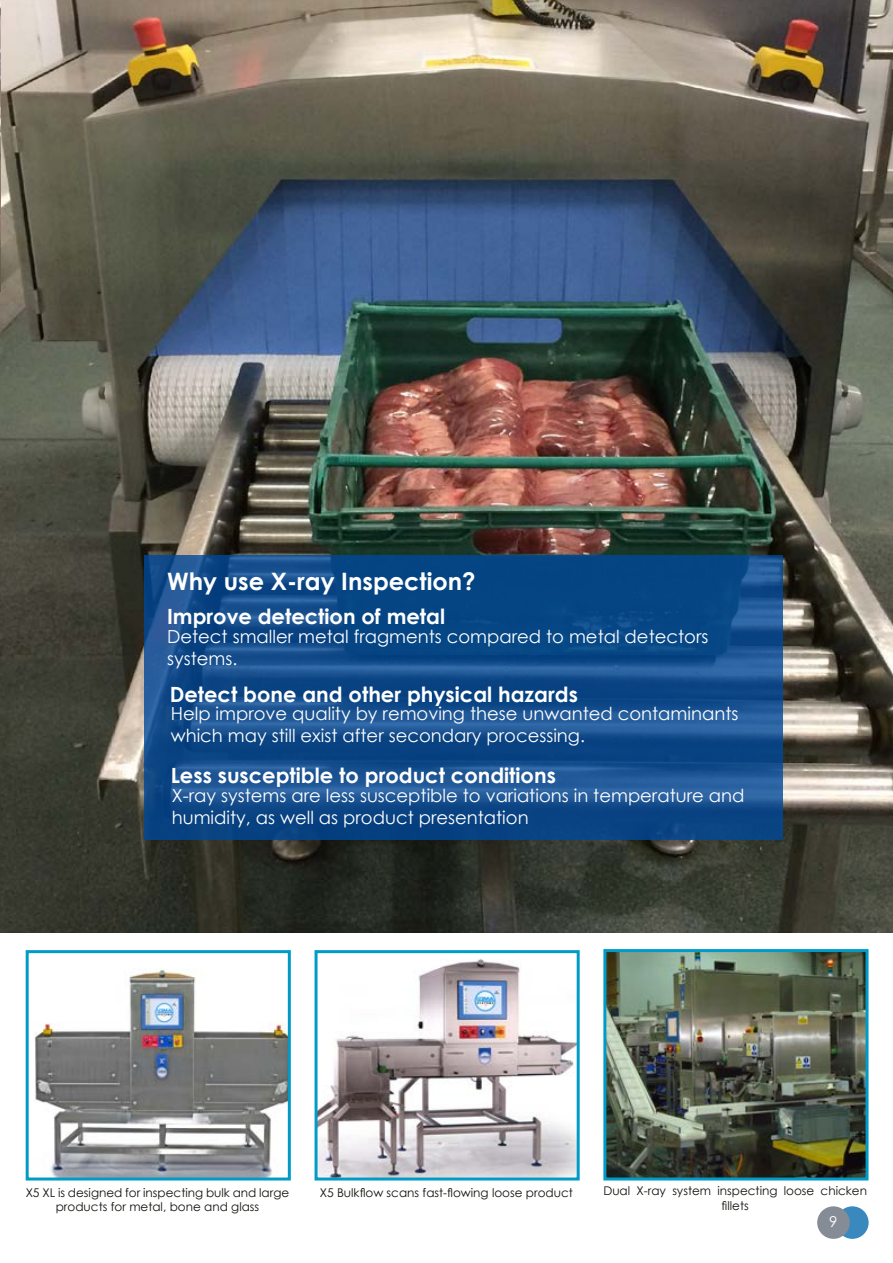
<style>
.page{position:relative;width:893px;height:1263px;background:#fff}
.page>*{position:absolute;margin:0;border:0;box-sizing:border-box;transform-origin:0 0}
.t1{font:700 24px "Century Gothic";color:#fff}
.t2{font:700 21px "Century Gothic";color:#fff}
.t3{font:18px/21.6px "Century Gothic";color:#fff}
.t4{font:15px "Century Gothic";color:#fff}
.t5{font:12px/14.4px "Century Gothic";color:#12110c;text-align:center}
</style>
<div class="page">
<div style="left:836px;top:1206px;width:33px;height:33px;background:#3a89be;border-radius:50%"></div>
<div style="left:817px;top:1206px;width:33px;height:33px;background:#868c96;border-radius:50%"></div>
<img style="left:0;top:0;width:893px;height:932px">
<img style="left:0;top:883px;width:1px;height:380px">
<svg style="left:144px;top:555px;width:639px;height:285px;background:#124c8b"></svg>
<img style="left:319px;top:959px;width:257px;height:217px">
<div style="left:315px;top:950px;width:265px;height:230px;border:3px solid #009bc7"></div>
<img style="left:34px;top:968px;width:253px;height:208px">
<div style="left:26px;top:950px;width:265px;height:230px;border:3px solid #009bc7"></div>
<img style="left:607px;top:953px;width:257px;height:223px">
<div style="left:603px;top:949px;width:265px;height:231px;border:3px solid #009bc7"></div>
<img style="left:0;top:0;width:1px;height:292px">
<h1 class="t1" style="left:167px;top:563px;width:310px">Why use X-ray Inspection?</h1>
<p class="t2" style="left:167px;top:601px;width:280px">Improve detection of metal</p>
<p class="t3" style="left:167px;top:626px;width:543px">Detect smaller metal fragments compared to metal detectors systems.</p>
<p class="t2" style="left:170px;top:678px;width:410px">Detect bone and other physical hazards</p>
<p class="t3" style="left:171px;top:703px;width:569px">Help improve quality by removing these unwanted contaminants which may still exist after secondary processing.</p>
<p class="t2" style="left:171px;top:759px;width:387px">Less susceptible to product conditions</p>
<p class="t3" style="left:172px;top:784px;width:574px">X-ray systems are less susceptible to variations in temperature and humidity, as well as product presentation</p>
<p class="t5" style="left:26px;top:1185px;width:265px">X5 XL is designed for inspecting bulk and large products for metal, bone and glass</p>
<p class="t5" style="left:603px;top:1184px;width:265px">Dual X-ray system inspecting loose chicken fillets</p>
<p class="t5" style="left:320px;top:1185px;width:255px">X5 Bulkflow scans fast-flowing loose product</p>
<p class="t4" style="left:829px;top:1211px;width:10px">9</p>
</div>
